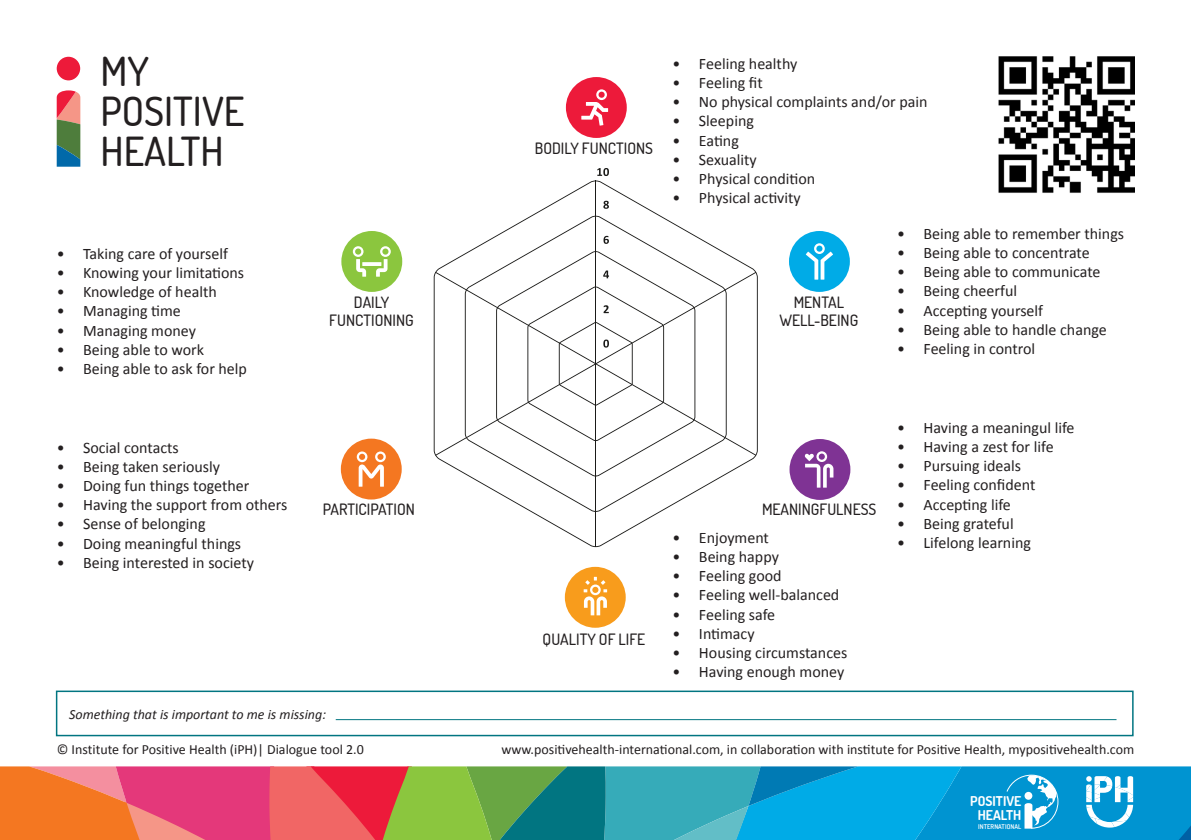
<style>
.page{position:relative;width:1191px;height:840px;background:#fff}
.page>*{position:absolute;margin:0;border:0;box-sizing:border-box;transform-origin:0 0}
.ondertekst{font:500 40px/40px "Dosis";color:#231f20}
.t1{font:16px "Calibri";color:#231f20}
.t2{font:500 15.6px/17.8px "Dosis";color:#231f20;text-align:center}
.t3{font:14px "Calibri";color:#231f20}
.ondertekst-2{font:italic 14px "Calibri";color:#231f20}
.t4{font:700 13.4px "Dosis";color:#fff}
.t5{font:600 6.6px "Dosis";letter-spacing:.01em;color:#fff}
</style>
<div class="page">
<div style="left:566px;top:77px;width:61px;height:61px;background:#ed1a3a;border-radius:50%"></div>
<svg style="left:581px;top:89px;width:27px;height:36px"></svg>
<svg style="left:434px;top:180px;width:324px;height:366px"></svg>
<svg style="left:465px;top:215px;width:261px;height:296px"></svg>
<svg style="left:496px;top:251px;width:199px;height:225px"></svg>
<hr style="left:595px;top:180px;width:1px;height:366px;background:#1a1a18">
<svg style="left:435px;top:272px;width:321px;height:183px"></svg>
<svg style="left:597px;top:168px;width:12px;height:8px"></svg>
<svg style="left:603px;top:201px;width:6px;height:8px"></svg>
<svg style="left:603px;top:236px;width:6px;height:8px"></svg>
<svg style="left:603px;top:270px;width:6px;height:8px"></svg>
<svg style="left:527px;top:286px;width:137px;height:155px"></svg>
<div style="left:789px;top:439px;width:61px;height:60px;background:#7f3394;border-radius:50%"></div>
<svg style="left:804px;top:451px;width:29px;height:36px"></svg>
<div style="left:565px;top:566px;width:60px;height:61px;background:#f89c1c;border-radius:50%"></div>
<svg style="left:583px;top:576px;width:24px;height:39px"></svg>
<div style="left:341px;top:438px;width:61px;height:61px;background:#f47721;border-radius:50%"></div>
<svg style="left:357px;top:451px;width:29px;height:35px"></svg>
<div style="left:341px;top:231px;width:61px;height:61px;background:#8bc63e;border-radius:50%"></div>
<svg style="left:362px;top:262px;width:19px;height:4px"></svg>
<svg style="left:353px;top:246px;width:13px;height:30px"></svg>
<svg style="left:376px;top:246px;width:15px;height:30px"></svg>
<div style="left:789px;top:231px;width:61px;height:61px;background:#00abe7;border-radius:50%"></div>
<svg style="left:806px;top:243px;width:27px;height:36px"></svg>
<svg style="left:0;top:766px;width:1191px;height:73px;background:#6a8a94"></svg>
<div style="left:56px;top:690px;width:1077px;height:45px;border:2px solid #017581"></div>
<hr style="left:336px;top:718px;width:780px;height:1px;background:#017581">
<svg style="left:57px;top:57px;width:23px;height:23px"></svg>
<svg style="left:57px;top:90px;width:23px;height:77px;background:#837569"></svg>
<img style="left:998px;top:57px;width:136px;height:136px">
<p class="ondertekst" style="left:100px;top:50px;width:50px">MY</p>
<p class="ondertekst" style="left:100px;top:90px;width:146px">POSITIVE<br>HEALTH</p>
<p class="t1" style="left:57px;top:243px;width:173px">• Taking care of yourself</p>
<p class="t1" style="left:57px;top:262px;width:189px">• Knowing your limitations</p>
<p class="t1" style="left:57px;top:281px;width:162px">• Knowledge of health</p>
<p class="t1" style="left:57px;top:301px;width:126px">• Managing time</p>
<p class="t1" style="left:57px;top:320px;width:141px">• Managing money</p>
<p class="t1" style="left:57px;top:339px;width:149px">• Being able to work</p>
<p class="t1" style="left:57px;top:358px;width:192px">• Being able to ask for help</p>
<p class="t1" style="left:57px;top:437px;width:124px">• Social contacts</p>
<p class="t1" style="left:57px;top:456px;width:165px">• Being taken seriously</p>
<p class="t1" style="left:57px;top:475px;width:194px">• Doing fun things together</p>
<p class="t1" style="left:57px;top:494px;width:232px">• Having the support from others</p>
<p class="t1" style="left:57px;top:514px;width:150px">• Sense of belonging</p>
<p class="t1" style="left:57px;top:533px;width:186px">• Doing meaningful things</p>
<p class="t1" style="left:57px;top:552px;width:199px">• Being interested in society</p>
<p class="t2" style="left:354px;top:292px;width:37px">DAILY</p>
<p class="t2" style="left:329px;top:310px;width:86px">FUNCTIONING</p>
<p class="t2" style="left:323px;top:499px;width:94px">PARTICIPATION</p>
<p class="ondertekst-2" style="left:69px;top:705px;width:258px">Something that is important to me is missing:</p>
<p class="t3" style="left:57px;top:740px;width:309px">© Institute for Positive Health (iPH)| Dialogue tool 2.0</p>
<p class="t2" style="left:535px;top:138px;width:120px">BODILY FUNCTIONS</p>
<p class="t1" style="left:672px;top:53px;width:126px">• Feeling healthy</p>
<p class="t1" style="left:672px;top:73px;width:92px">• Feeling fit</p>
<p class="t1" style="left:672px;top:92px;width:256px">• No physical complaints and/or pain</p>
<p class="t1" style="left:672px;top:111px;width:83px">• Sleeping</p>
<p class="t1" style="left:672px;top:130px;width:68px">• Eating</p>
<p class="t1" style="left:672px;top:149px;width:86px">• Sexuality</p>
<p class="t1" style="left:672px;top:169px;width:144px">• Physical condition</p>
<p class="t1" style="left:672px;top:188px;width:130px">• Physical activity</p>
<p class="t1" style="left:897px;top:223px;width:228px">• Being able to remember things</p>
<p class="t1" style="left:897px;top:242px;width:194px">• Being able to concentrate</p>
<p class="t1" style="left:897px;top:262px;width:205px">• Being able to communicate</p>
<p class="t1" style="left:897px;top:281px;width:121px">• Being cheerful</p>
<p class="t1" style="left:897px;top:300px;width:147px">• Accepting yourself</p>
<p class="t1" style="left:897px;top:319px;width:211px">• Being able to handle change</p>
<p class="t1" style="left:897px;top:338px;width:140px">• Feeling in control</p>
<p class="t2" style="left:779px;top:292px;width:80px">MENTAL<br>WELL-BEING</p>
<p class="t2" style="left:542px;top:629px;width:104px">QUALITY OF LIFE</p>
<p class="t2" style="left:762px;top:499px;width:116px">MEANINGFULNESS</p>
<p class="t1" style="left:672px;top:527px;width:98px">• Enjoyment</p>
<p class="t1" style="left:672px;top:546px;width:108px">• Being happy</p>
<p class="t1" style="left:672px;top:565px;width:110px">• Feeling good</p>
<p class="t1" style="left:672px;top:584px;width:168px">• Feeling well-balanced</p>
<p class="t1" style="left:672px;top:604px;width:104px">• Feeling safe</p>
<p class="t1" style="left:672px;top:623px;width:84px">• Intimacy</p>
<p class="t1" style="left:672px;top:642px;width:176px">• Housing circumstances</p>
<p class="t1" style="left:672px;top:661px;width:173px">• Having enough money</p>
<p class="t1" style="left:897px;top:417px;width:179px">• Having a meaningul life</p>
<p class="t1" style="left:897px;top:436px;width:158px">• Having a zest for life</p>
<p class="t1" style="left:897px;top:455px;width:125px">• Pursuing ideals</p>
<p class="t1" style="left:897px;top:475px;width:140px">• Feeling confident</p>
<p class="t1" style="left:897px;top:494px;width:115px">• Accepting life</p>
<p class="t1" style="left:897px;top:513px;width:118px">• Being grateful</p>
<p class="t1" style="left:897px;top:532px;width:135px">• Lifelong learning</p>
<p class="t3" style="left:501px;top:740px;width:634px">www.positivehealth-international.com, in collaboration with institute for Positive Health, mypositivehealth.com</p>
<p class="t4" style="left:970px;top:791px;width:53px">POSITIVE</p>
<p class="t4" style="left:977px;top:805px;width:45px">HEALTH</p>
<p class="t5" style="left:978px;top:821px;width:45px">INTERNATIONAL</p>
</div>
